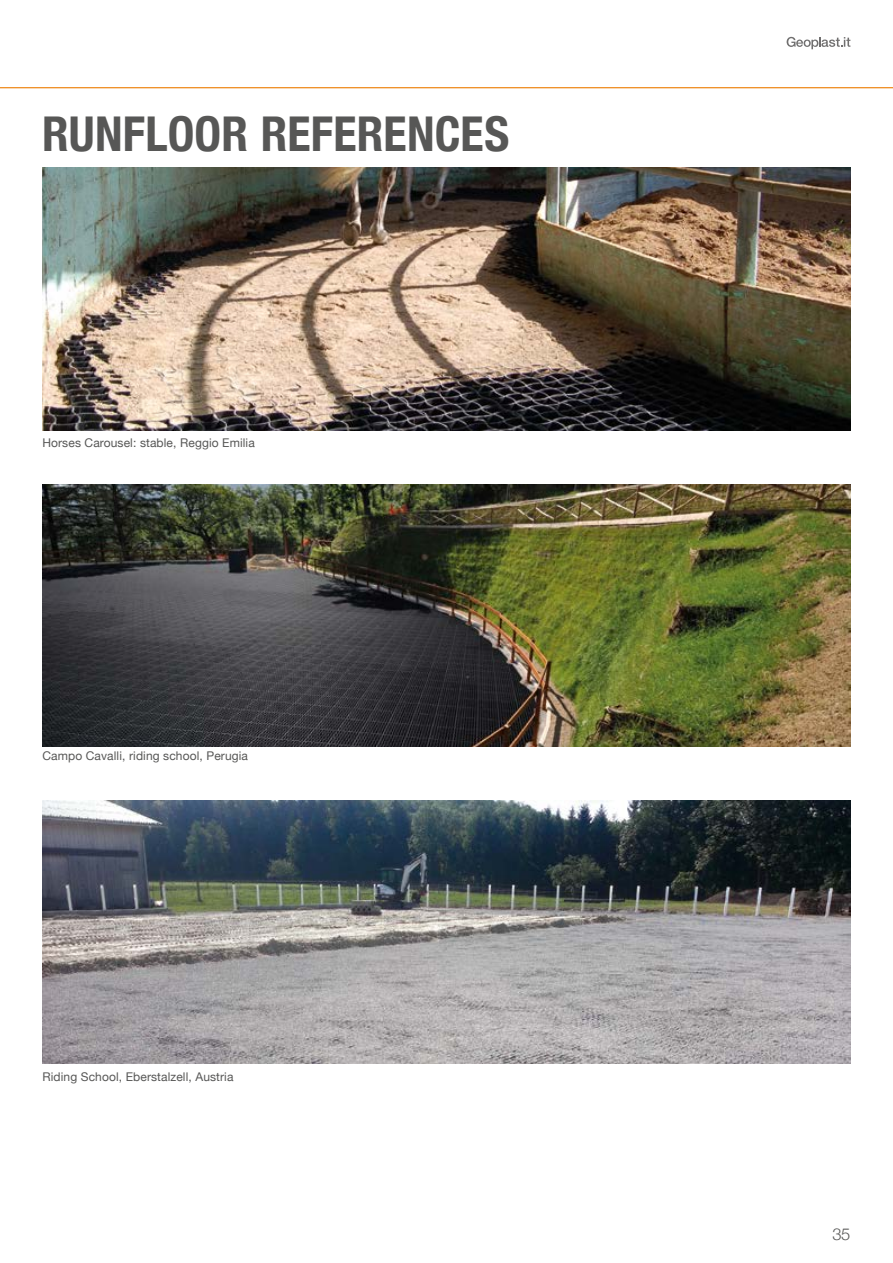
<style>
.page{position:relative;width:893px;height:1263px;background:#fff}
.page>*{position:absolute;margin:0;border:0;box-sizing:border-box;transform-origin:0 0}
.t1{font:700 condensed 48px "Helvetica Neue";letter-spacing:.005em;color:#575756}
.t2{font:300 16.5px "Helvetica Neue";color:#575756}
.t3{font:12px "Helvetica Neue";letter-spacing:.01em;color:#575756}
</style>
<div class="page">
<img style="left:42px;top:168px;width:808px;height:262px">
<img style="left:42px;top:484px;width:808px;height:262px">
<img style="left:42px;top:801px;width:808px;height:262px">
<svg style="left:787px;top:37px;width:63px;height:12px"></svg>
<hr style="left:0;top:87px;width:893px;height:1px;background:#ec7c01">
<h1 class="t1" style="left:42px;top:94px;width:469px">RUNFLOOR REFERENCES</h1>
<p class="t3" style="left:42px;top:434px;width:214px">Horses Carousel: stable, Reggio Emilia</p>
<p class="t3" style="left:42px;top:747px;width:207px">Campo Cavalli, riding school, Perugia</p>
<p class="t3" style="left:42px;top:1068px;width:193px">Riding School, Eberstalzell, Austria</p>
<h2 class="t2" style="left:833px;top:1220px;width:19px">35</h2>
</div>
